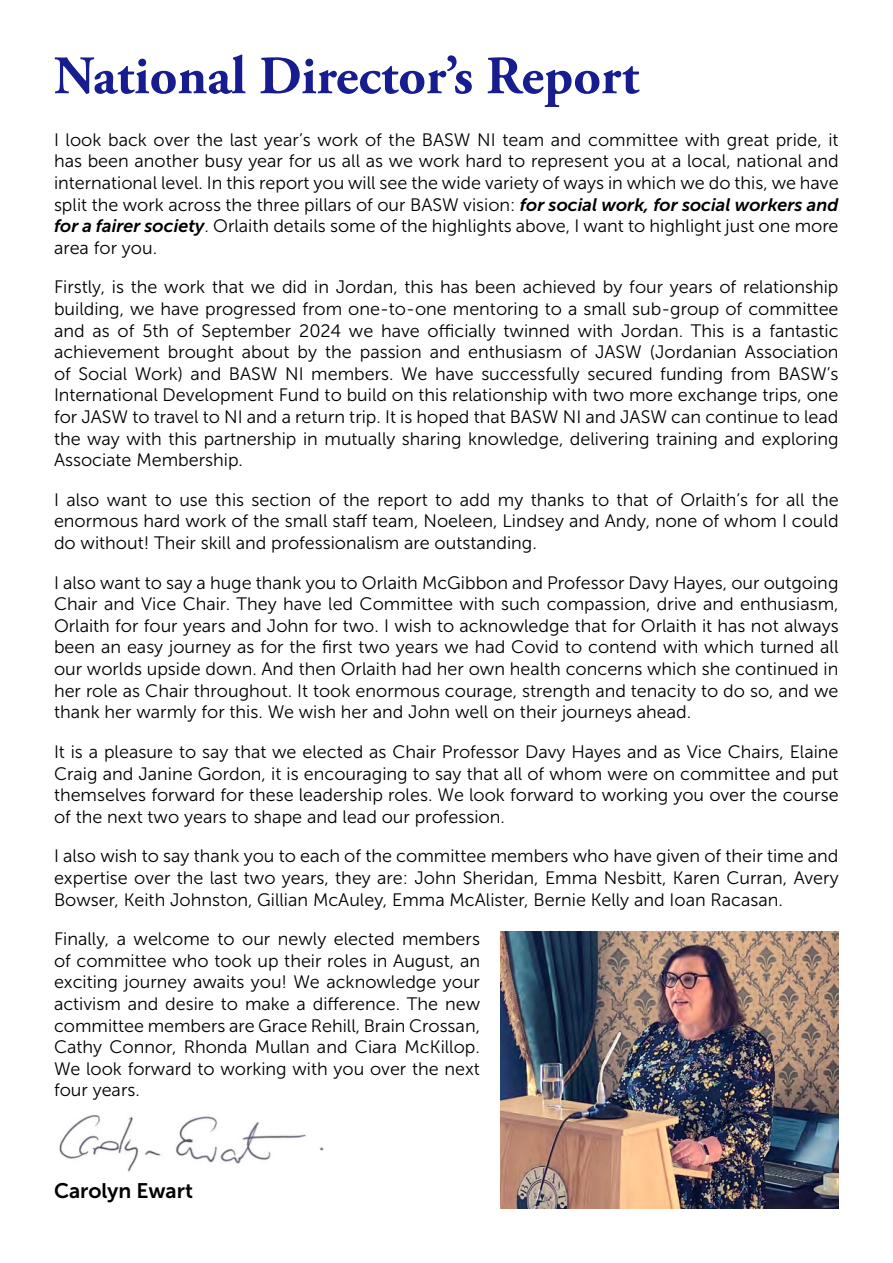
<style>
.page{position:relative;width:893px;height:1263px;background:#fff}
.page>*{position:absolute;margin:0;border:0;box-sizing:border-box;transform-origin:0 0}
.t1{font:700 54px "Adobe Garamond Pro";color:#171c8f}
.t2{font:21px "Museo Sans 700";color:#000}
.t3{font:18px/21.6px "Museo Sans 300";color:#000;text-align:justify}
.s1{font-family:"Museo Sans 700";font-style:italic}
</style>
<div class="page">
<img style="left:59px;top:1115px;width:265px;height:57px">
<img style="left:500px;top:932px;width:339px;height:277px">
<h1 class="t1" style="left:54px;top:45px;width:586px">National Director’s Report</h1>
<p class="t3" style="left:54px;top:129px;width:786px">I look back over the last year’s work of the BASW NI team and committee with great pride, it has been another busy year for us all as we work hard to represent you at a local, national and international level. In this report you will see the wide variety of ways in which we do this, we have split the work across the three pillars of our BASW vision: <span class="s1">for social work, for social workers and for a fairer society</span>. Orlaith details some of the highlights above, I want to highlight just one more area for you.</p>
<p class="t3" style="left:54px;top:277px;width:786px">Firstly, is the work that we did in Jordan, this has been achieved by four years of relationship building, we have progressed from one-to-one mentoring to a small sub-group of committee and as of 5th of September 2024 we have officially twinned with Jordan. This is a fantastic achievement brought about by the passion and enthusiasm of JASW (Jordanian Association of Social Work) and BASW NI members. We have successfully secured funding from BASW’s International Development Fund to build on this relationship with two more exchange trips, one for JASW to travel to NI and a return trip. It is hoped that BASW NI and JASW can continue to lead the way with this partnership in mutually sharing knowledge, delivering training and exploring Associate Membership.</p>
<p class="t3" style="left:54px;top:489px;width:786px">I also want to use this section of the report to add my thanks to that of Orlaith’s for all the enormous hard work of the small staff team, Noeleen, Lindsey and Andy, none of whom I could do without! Their skill and professionalism are outstanding.</p>
<p class="t3" style="left:54px;top:572px;width:786px">I also want to say a huge thank you to Orlaith McGibbon and Professor Davy Hayes, our outgoing Chair and Vice Chair. They have led Committee with such compassion, drive and enthusiasm, Orlaith for four years and John for two. I wish to acknowledge that for Orlaith it has not always been an easy journey as for the first two years we had Covid to contend with which turned all our worlds upside down. And then Orlaith had her own health concerns which she continued in her role as Chair throughout. It took enormous courage, strength and tenacity to do so, and we thank her warmly for this. We wish her and John well on their journeys ahead.</p>
<p class="t3" style="left:54px;top:741px;width:786px">It is a pleasure to say that we elected as Chair Professor Davy Hayes and as Vice Chairs, Elaine Craig and Janine Gordon, it is encouraging to say that all of whom were on committee and put themselves forward for these leadership roles. We look forward to working you over the course of the next two years to shape and lead our profession.</p>
<p class="t3" style="left:54px;top:845px;width:786px">I also wish to say thank you to each of the committee members who have given of their time and expertise over the last two years, they are: John Sheridan, Emma Nesbitt, Karen Curran, Avery Bowser, Keith Johnston, Gillian McAuley, Emma McAlister, Bernie Kelly and Ioan Racasan.</p>
<p class="t3" style="left:54px;top:928px;width:428px">Finally, a welcome to our newly elected members of committee who took up their roles in August, an exciting journey awaits you! We acknowledge your activism and desire to make a difference. The new committee members are Grace Rehill, Brain Crossan, Cathy Connor, Rhonda Mullan and Ciara McKillop.<br>We look forward to working with you over the next four years.</p>
<p class="t2" style="left:54px;top:1179px;width:140px">Carolyn Ewart</p>
</div>
